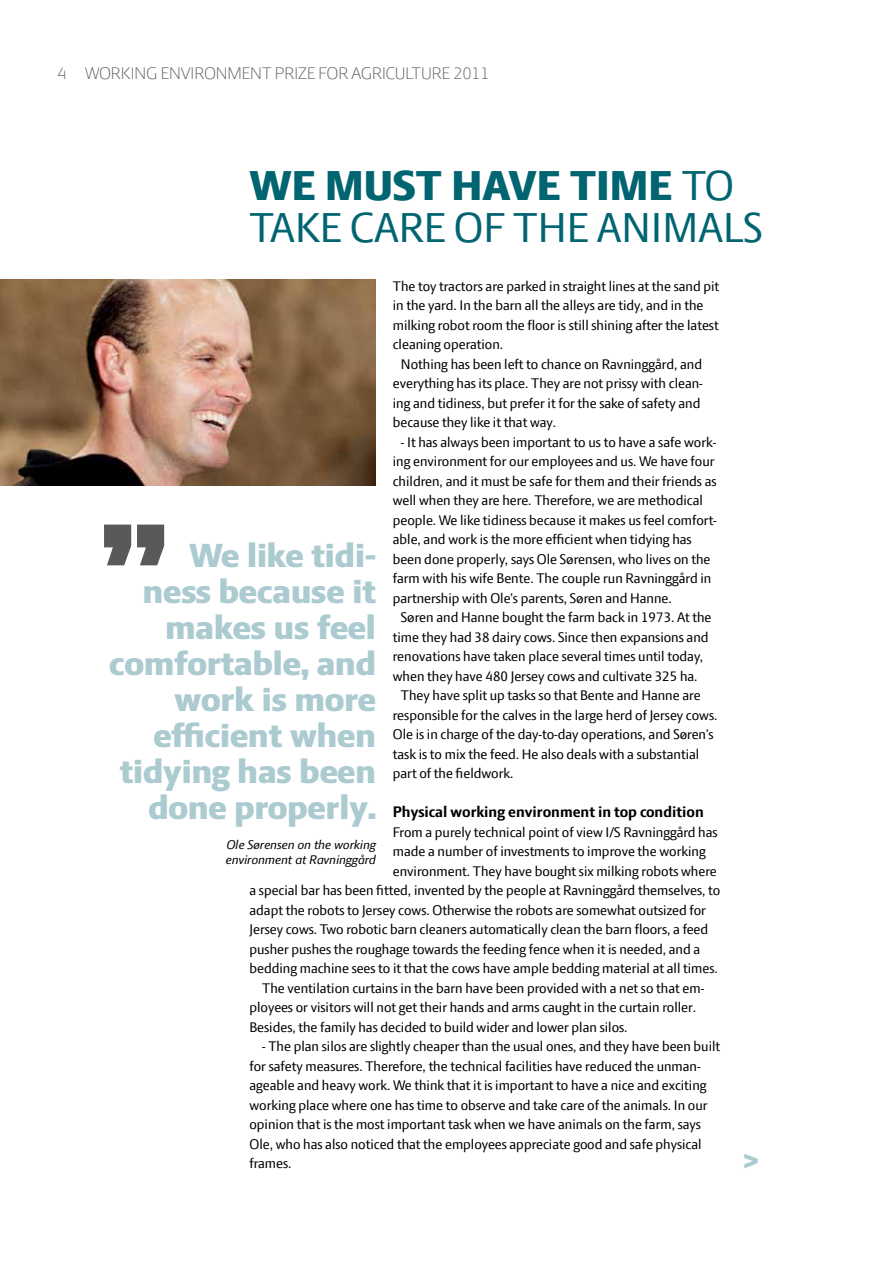
<style>
.page{position:relative;width:893px;height:1263px;background:#fff}
.page>*{position:absolute;margin:0;border:0;box-sizing:border-box;transform-origin:0 0}
.t1{font:800 150px "LF Press Sans";color:#58595b}
.t2{font:45px/42px "LF Press Sans";color:#006471}
.t3{font:800 36px/36px "LF Press Sans";color:#accbd1;text-align:right}
.t4{font:300 18px "LF Press Sans";color:#58595b}
.t5{font:700 16.5px "LF Press Sans";color:#000}
.t6{font:15px/19.5px "LF Press Sans";color:#000}
.t7{font:italic 13.5px/15px "LF Press Sans";color:#000}
.s1{font-weight:800}
</style>
<div class="page">
<img style="left:0;top:280px;width:376px;height:206px">
<p class="t4" style="left:58px;top:63px;width:433px">4 WORKING ENVIRONMENT PRIZE FOR AGRICULTURE 2011</p>
<h2 class="t2" style="left:249px;top:163px;width:515px"><span class="s1">WE MUST HAVE TIME</span> TO<br>TAKE CARE OF THE ANIMALS</h2>
<p class="t6" style="left:393px;top:276px;width:328px">The toy tractors are parked in straight lines at the sand pit</p>
<p class="t6" style="left:393px;top:295px;width:312px">in the yard. In the barn all the alleys are tidy, and in the</p>
<p class="t6" style="left:393px;top:315px;width:327px">milking robot room the floor is still shining after the latest</p>
<p class="t6" style="left:393px;top:334px;width:112px">cleaning operation.</p>
<p class="t6" style="left:401px;top:354px;width:303px">Nothing has been left to chance on Ravninggård, and</p>
<p class="t6" style="left:393px;top:373px;width:311px">everything has its place. They are not prissy with clean-</p>
<p class="t6" style="left:393px;top:393px;width:309px">ing and tidiness, but prefer it for the sake of safety and</p>
<p class="t6" style="left:393px;top:412px;width:165px">because they like it that way.</p>
<p class="t6" style="left:401px;top:432px;width:317px">- It has always been important to us to have a safe work-</p>
<p class="t6" style="left:393px;top:451px;width:323px">ing environment for our employees and us. We have four</p>
<p class="t6" style="left:393px;top:471px;width:325px">children, and it must be safe for them and their friends as</p>
<p class="t6" style="left:393px;top:490px;width:312px">well when they are here. Therefore, we are methodical</p>
<p class="t6" style="left:393px;top:510px;width:325px">people. We like tidiness because it makes us feel comfort-</p>
<p class="t6" style="left:393px;top:529px;width:300px">able, and work is the more efficient when tidying has</p>
<p class="t6" style="left:393px;top:549px;width:319px">been done properly, says Ole Sørensen, who lives on the</p>
<p class="t6" style="left:393px;top:568px;width:320px">farm with his wife Bente. The couple run Ravninggård in</p>
<p class="t6" style="left:393px;top:588px;width:280px">partnership with Ole’s parents, Søren and Hanne.</p>
<p class="t6" style="left:401px;top:607px;width:312px">Søren and Hanne bought the farm back in 1973. At the</p>
<p class="t6" style="left:393px;top:627px;width:317px">time they had 38 dairy cows. Since then expansions and</p>
<p class="t6" style="left:393px;top:646px;width:312px">renovations have taken place several times until today,</p>
<p class="t6" style="left:393px;top:666px;width:306px">when they have 480 Jersey cows and cultivate 325 ha.</p>
<p class="t6" style="left:401px;top:685px;width:301px">They have split up tasks so that Bente and Hanne are</p>
<p class="t6" style="left:393px;top:705px;width:326px">responsible for the calves in the large herd of Jersey cows.</p>
<p class="t6" style="left:393px;top:724px;width:322px">Ole is in charge of the day-to-day operations, and Søren’s</p>
<p class="t6" style="left:393px;top:744px;width:308px">task is to mix the feed. He also deals with a substantial</p>
<p class="t6" style="left:393px;top:763px;width:122px">part of the fieldwork.</p>
<p class="t5" style="left:393px;top:803px;width:312px">Physical working environment in top condition</p>
<p class="t6" style="left:393px;top:822px;width:326px">From a purely technical point of view I/S Ravninggård has</p>
<p class="t6" style="left:393px;top:841px;width:314px">made a number of investments to improve the working</p>
<p class="t6" style="left:393px;top:861px;width:325px">environment. They have bought six milking robots where</p>
<p class="t6" style="left:249px;top:880px;width:472px">a special bar has been fitted, invented by the people at Ravninggård themselves, to</p>
<p class="t6" style="left:249px;top:900px;width:458px">adapt the robots to Jersey cows. Otherwise the robots are somewhat outsized for</p>
<p class="t6" style="left:249px;top:919px;width:460px">Jersey cows. Two robotic barn cleaners automatically clean the barn floors, a feed</p>
<p class="t6" style="left:249px;top:939px;width:452px">pusher pushes the roughage towards the feeding fence when it is needed, and a</p>
<p class="t6" style="left:249px;top:958px;width:470px">bedding machine sees to it that the cows have ample bedding material at all times.</p>
<p class="t6" style="left:262px;top:978px;width:443px">The ventilation curtains in the barn have been provided with a net so that em-</p>
<p class="t6" style="left:249px;top:997px;width:448px">ployees or visitors will not get their hands and arms caught in the curtain roller.</p>
<p class="t6" style="left:249px;top:1017px;width:380px">Besides, the family has decided to build wider and lower plan silos.</p>
<p class="t6" style="left:249px;top:1036px;width:472px;text-indent:13px">- The plan silos are slightly cheaper than the usual ones, and they have been built for safety measures. Therefore, the technical facilities have reduced the unman&shy;ageable and heavy work. We think that it is important to have a nice and exciting working place where one has time to observe and take care of the animals. In our opinion that is the most important task when we have animals on the farm, says Ole, who has also noticed that the employees appreciate good and safe physical frames.</p>
<h1 class="t1" style="left:101px;top:486px;width:67px">”</h1>
<h3 class="t3" style="left:109px;top:537px;width:268px">We like tidi-<br>ness because it makes us feel comfortable, and work is more efficient when tidying has been done properly.</h3>
<p class="t7" style="left:225px;top:837px;width:152px">Ole Sørensen on the working environment at Ravninggård</p>
<h3 class="t3" style="left:742px;top:1142px;width:19px">&gt;</h3>
</div>
